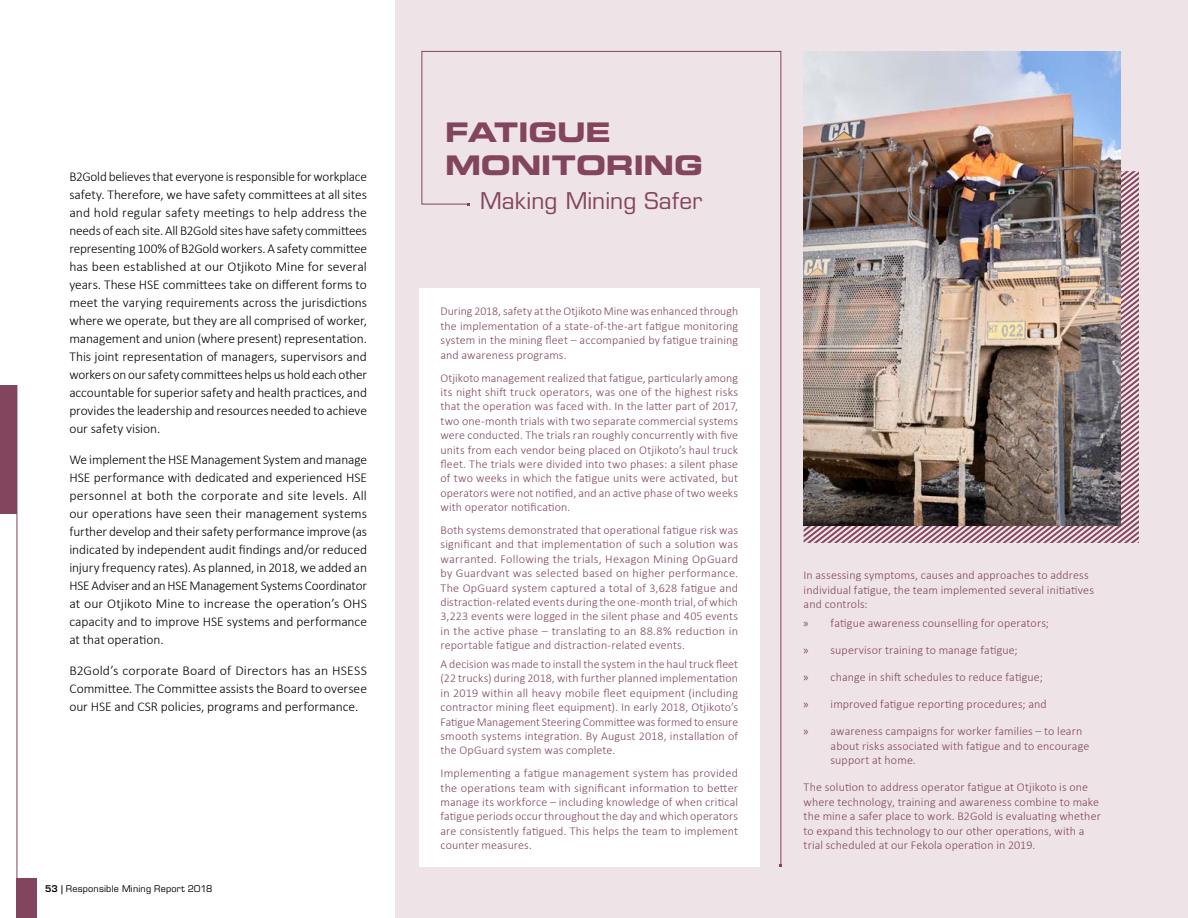
<style>
.page{position:relative;width:1188px;height:918px;background:#fff}
.page>*{position:absolute;margin:0;border:0;box-sizing:border-box;transform-origin:0 0}
.t1{font:27px/32.4px "Eurostile LT Std Bold Ex 2";letter-spacing:-.005em;color:#82455d}
.t2{font:22.5px "Eurostile LT Std";letter-spacing:.015em;color:#82455d}
.t3{font:300 13.5px/18px "Calibri";letter-spacing:-.005em;color:#000;text-align:justify}
.t4{font:300 12px/14.4px "Calibri";letter-spacing:.01em;color:#82455d;text-align:justify}
.t5{font:9px "Eurostile LT Std";letter-spacing:.025em;color:#000}
.s1{font-weight:600}
.s2{font-family:"Myriad Pro";font-weight:400}
</style>
<div class="page">
<div style="left:17px;top:879px;width:20px;height:39px;background:#82455d"></div>
<hr style="left:17px;top:385px;width:1px;height:533px;background:#82455d">
<div style="left:0;top:385px;width:17px;height:128px;background:#82455d"></div>
<div style="left:395px;top:0;width:793px;height:918px;background:#eee3e7"></div>
<svg style="left:807px;top:537px;width:332px;height:6px"></svg>
<svg style="left:804px;top:527px;width:335px;height:10px"></svg>
<svg style="left:1121px;top:171px;width:15px;height:261px"></svg>
<svg style="left:421px;top:51px;width:361px;height:815px"></svg>
<img style="left:804px;top:51px;width:317px;height:475px">
<div style="left:419px;top:288px;width:340px;height:579px;background:#fff"></div>
<p class="t3" style="left:69px;top:168px;width:299px">B2Gold believes that everyone is responsible for workplace safety. Therefore, we have safety committees at all sites and hold regular safety meetings to help address the needs of each site. All B2Gold sites have safety committees representing 100% of B2Gold workers. A safety committee has been established at our Otjikoto Mine for several years. These HSE committees take on different forms to meet the varying requirements across the jurisdictions where we operate, but they are all comprised of worker, management and union (where present) representation.<br>This joint representation of managers, supervisors and workers on our safety committees helps us hold each other accountable for superior safety and health practices, and provides the leadership and resources needed to achieve our safety vision.</p>
<p class="t3" style="left:69px;top:450px;width:299px">We implement the HSE Management System and manage HSE performance with dedicated and experienced HSE personnel at both the corporate and site levels. All our operations have seen their management systems further develop and their safety performance improve (as indicated by independent audit findings and/or reduced injury frequency rates). As planned, in 2018, we added an HSE Adviser and an HSE Management Systems Coordinator at our Otjikoto Mine to increase the operation’s OHS capacity and to improve HSE systems and performance at that operation.</p>
<p class="t3" style="left:69px;top:661px;width:299px">B2Gold’s corporate Board of Directors has an HSESS Committee. The Committee assists the Board to oversee our HSE and CSR policies, programs and performance.</p>
<p class="t5" style="left:45px;top:883px;width:169px"><span class="s1">53 |</span> Responsible Mining Report 2018</p>
<h1 class="t1" style="left:445px;top:116px;width:259px">FATIGUE<br>MONITORING</h1>
<h2 class="t2" style="left:480px;top:187px;width:224px">Making Mining Safer</h2>
<p class="t4" style="left:441px;top:304px;width:299px">During 2018, safety at the Otjikoto Mine was enhanced through the implementation of a state-of-the-art fatigue monitoring system in the mining fleet – accompanied by fatigue training and awareness programs.</p>
<p class="t4" style="left:441px;top:370px;width:299px">Otjikoto management realized that fatigue, particularly among its night shift truck operators, was one of the highest risks that the operation was faced with. In the latter part of 2017, two one-month trials with two separate commercial systems were conducted. The trials ran roughly concurrently with five units from each vendor being placed on Otjikoto’s haul truck fleet. The trials were divided into two phases: a silent phase of two weeks in which the fatigue units were activated, but operators were not notified, and an active phase of two weeks with operator notification.</p>
<p class="t4" style="left:441px;top:523px;width:299px">Both systems demonstrated that operational fatigue risk was significant and that implementation of such a solution was warranted. Following the trials, Hexagon Mining OpGuard by Guardvant was selected based on higher performance.<br>The OpGuard system captured a total of 3,628 fatigue and distraction-related events during the one-month trial, of which 3,223 events were logged in the silent phase and 405 events in the active phase – translating to an 88.8% reduction in reportable fatigue and distraction-related events.</p>
<p class="t4" style="left:441px;top:657px;width:299px">A decision was made to install the system in the haul truck fleet (22 trucks) during 2018, with further planned implementation in 2019 within all heavy mobile fleet equipment (including contractor mining fleet equipment). In early 2018, Otjikoto’s Fatigue Management Steering Committee was formed to ensure smooth systems integration. By August 2018, installation of the OpGuard system was complete.</p>
<p class="t4" style="left:441px;top:766px;width:299px">Implementing a fatigue management system has provided the operations team with significant information to better manage its workforce – including knowledge of when critical fatigue periods occur throughout the day and which operators are consistently fatigued. This helps the team to implement counter measures.</p>
<p class="t4" style="left:804px;top:568px;width:292px;text-align:left">In assessing symptoms, causes and approaches to address individual fatigue, the team implemented several initiatives and controls:</p>
<p class="t4" style="left:804px;top:616px;width:247px"><span class="s2">»</span> fatigue awareness counselling for operators;</p>
<p class="t4" style="left:804px;top:643px;width:216px"><span class="s2">»</span> supervisor training to manage fatigue;</p>
<p class="t4" style="left:804px;top:670px;width:241px"><span class="s2">»</span> change in shift schedules to reduce fatigue;</p>
<p class="t4" style="left:804px;top:697px;width:245px"><span class="s2">»</span> improved fatigue reporting procedures; and</p>
<p class="t4" style="left:831px;top:724px;width:260px;text-align:left;text-indent:-27px"><span class="s2">»</span> awareness campaigns for worker families – to learn about risks associated with fatigue and to encourage support at home.</p>
<p class="t4" style="left:804px;top:780px;width:299px;text-align:left">The solution to address operator fatigue at Otjikoto is one where technology, training and awareness combine to make the mine a safer place to work. B2Gold is evaluating whether to expand this technology to our other operations, with a trial scheduled at our Fekola operation in 2019.</p>
</div>
